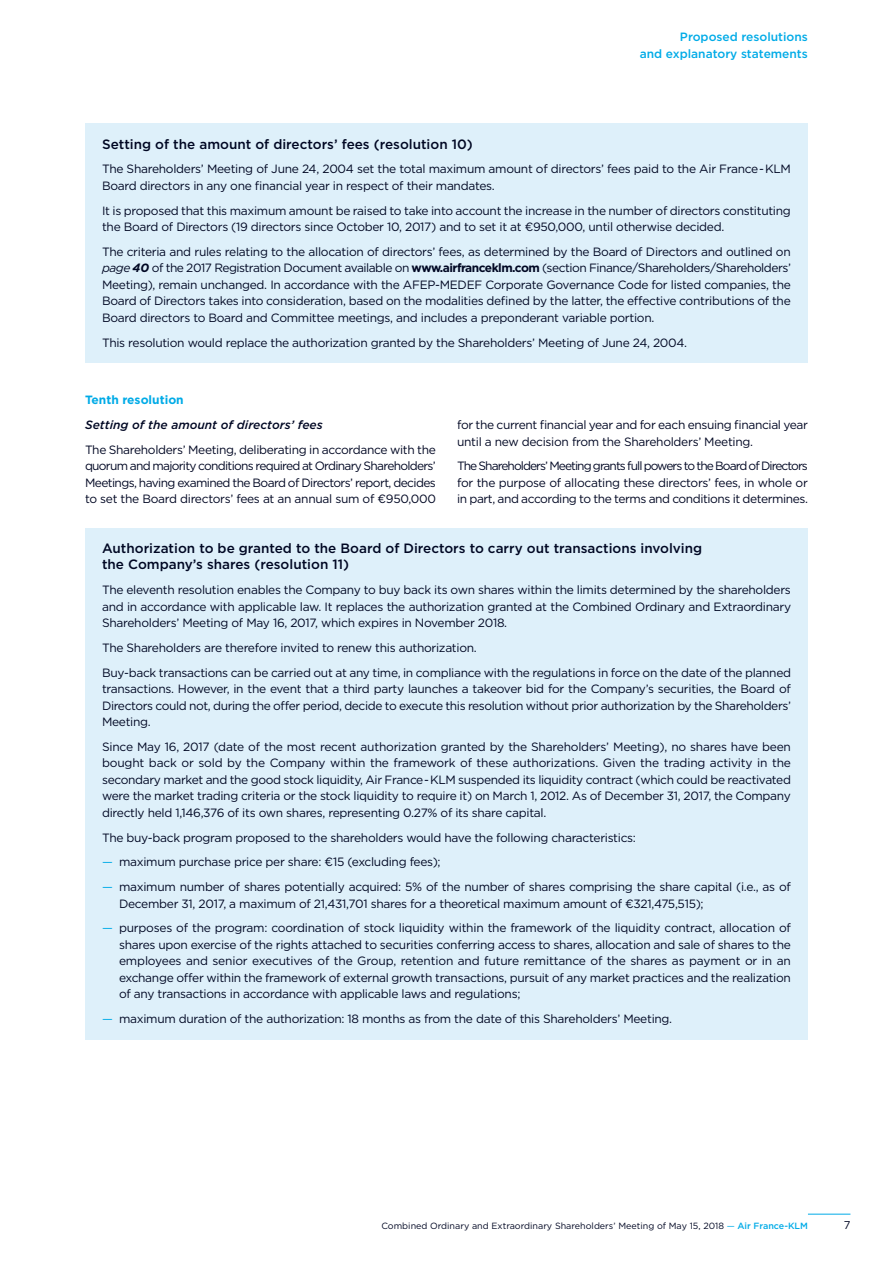
<style>
.page{position:relative;width:893px;height:1263px;background:#fff}
.page>*{position:absolute;margin:0;border:0;box-sizing:border-box;transform-origin:0 0}
.t1{font:500 13.5px/16.5px "Gotham";color:#000723}
.t2{font:12px/16.5px "Gotham";letter-spacing:-.025em;color:#000723;text-align:justify}
.t3{font:500 12px/16.5px "Gotham";color:#00abe7;text-align:right}
.t4{font:italic 500 12px "Gotham";color:#000723}
.t5{font:700 12px "Gotham";color:#00abe7}
.t6{font:11.25px "Gotham";color:#000723}
.t7{font:9px "Gotham";color:#000723}
.s1{font-style:italic}
.s2{font-weight:700;font-style:italic}
.s3{font-weight:700}
.s4{color:#00abe7}
.s5{font-weight:500;color:#00abe7}
</style>
<div class="page">
<div style="left:85px;top:528px;width:723px;height:512px;background:#def0fa"></div>
<div style="left:85px;top:124px;width:723px;height:239px;background:#def0fa"></div>
<hr style="left:808px;top:1214px;width:42px;height:1px;background:#00abe7">
<p class="t3" style="left:640px;top:30px;width:170px">Proposed resolutions<br>and explanatory statements</p>
<p class="t1" style="left:102px;top:136px;width:372px">Setting of the amount of directors’ fees (resolution 10)</p>
<p class="t2" style="left:102px;top:162px;width:690px">The Shareholders’ Meeting of June 24, 2004 set the total maximum amount of directors’ fees paid to the Air France - KLM<br>Board directors in any one financial year in respect of their mandates.</p>
<p class="t2" style="left:102px;top:203px;width:690px">It is proposed that this maximum amount be raised to take into account the increase in the number of directors constituting the Board of Directors (19 directors since October 10, 2017) and to set it at €950,000, until otherwise decided.</p>
<p class="t2" style="left:102px;top:244px;width:690px">The criteria and rules relating to the allocation of directors’ fees, as determined by the Board of Directors and outlined on <span class="s1">page</span> <span class="s2">40</span> of the 2017 Registration Document available on <span class="s3">www.airfranceklm.com</span> (section Finance / Shareholders / Shareholders’ Meeting), remain unchanged. In accordance with the AFEP- MEDEF Corporate Governance Code for listed companies, the Board of Directors takes into consideration, based on the modalities defined by the latter, the effective contributions of the Board directors to Board and Committee meetings, and includes a preponderant variable portion.</p>
<p class="t2" style="left:102px;top:335px;width:587px">This resolution would replace the authorization granted by the Shareholders’ Meeting of June 24, 2004.</p>
<p class="t5" style="left:85px;top:395px;width:100px">Tenth resolution</p>
<p class="t4" style="left:85px;top:420px;width:239px">Setting of the amount of directors’ fees</p>
<p class="t2" style="left:85px;top:442px;width:352px">The Shareholders’ Meeting, deliberating in accordance with the quorum and majority conditions required at Ordinary Shareholders’ Meetings, having examined the Board of Directors’ report, decides to set the Board directors’ fees at an annual sum of €950,000</p>
<p class="t2" style="left:457px;top:417px;width:352px">for the current financial year and for each ensuing financial year until a new decision from the Shareholders’ Meeting.</p>
<p class="t2" style="left:457px;top:459px;width:352px">The Shareholders’ Meeting grants full powers to the Board of Directors for the purpose of allocating these directors’ fees, in whole or in part, and according to the terms and conditions it determines.</p>
<p class="t1" style="left:102px;top:541px;width:602px">Authorization to be granted to the Board of Directors to carry out transactions involving the Company’s shares (resolution 11)</p>
<p class="t2" style="left:102px;top:582px;width:690px">The eleventh resolution enables the Company to buy back its own shares within the limits determined by the shareholders and in accordance with applicable law. It replaces the authorization granted at the Combined Ordinary and Extraordinary Shareholders’ Meeting of May 16, 2017, which expires in November 2018.</p>
<p class="t2" style="left:102px;top:636px;width:691px;line-height:24.8px">The Shareholders are therefore invited to renew this authorization.<br>Buy- back transactions can be carried out at any time, in compliance with the regulations in force on the date of the planned</p>
<p class="t2" style="left:102px;top:681px;width:690px">transactions. However, in the event that a third party launches a takeover bid for the Company’s securities, the Board of Directors could not, during the offer period, decide to execute this resolution without prior authorization by the Shareholders’ Meeting.</p>
<p class="t2" style="left:102px;top:739px;width:690px">Since May 16, 2017 (date of the most recent authorization granted by the Shareholders’ Meeting), no shares have been bought back or sold by the Company within the framework of these authorizations. Given the trading activity in the secondary market and the good stock liquidity, Air France - KLM suspended its liquidity contract (which could be reactivated were the market trading criteria or the stock liquidity to require it) on March 1, 2012. As of December 31, 2017, the Company directly held 1,146,376 of its own shares, representing 0.27% of its share capital.</p>
<p class="t2" style="left:102px;top:830px;width:535px">The buy- back program proposed to the shareholders would have the following characteristics:</p>
<p class="t2" style="left:102px;top:855px;width:340px"><span class="s4">—</span> maximum purchase price per share: €15 (excluding fees);</p>
<p class="t2" style="left:119px;top:879px;width:673px;text-indent:-17px"><span class="s4">—</span> maximum number of shares potentially acquired: 5% of the number of shares comprising the share capital (i.e., as of<br>December 31, 2017, a maximum of 21,431,701 shares for a theoretical maximum amount of €321,475,515);</p>
<p class="t2" style="left:119px;top:921px;width:673px;text-indent:-17px"><span class="s4">—</span> purposes of the program: coordination of stock liquidity within the framework of the liquidity contract, allocation of shares upon exercise of the rights attached to securities conferring access to shares, allocation and sale of shares to the employees and senior executives of the Group, retention and future remittance of the shares as payment or in an exchange offer within the framework of external growth transactions, pursuit of any market practices and the realization of any transactions in accordance with applicable laws and regulations;</p>
<p class="t2" style="left:102px;top:1011px;width:572px"><span class="s4">—</span> maximum duration of the authorization: 18 months as from the date of this Shareholders’ Meeting.</p>
<p class="t7" style="left:381px;top:1223px;width:428px">Combined Ordinary and Extraordinary Shareholders’ Meeting of May 15, 2018 <span class="s4">—</span> <span class="s5">Air France-KLM</span></p>
<p class="t6" style="left:844px;top:1221px;width:8px">7</p>
</div>
